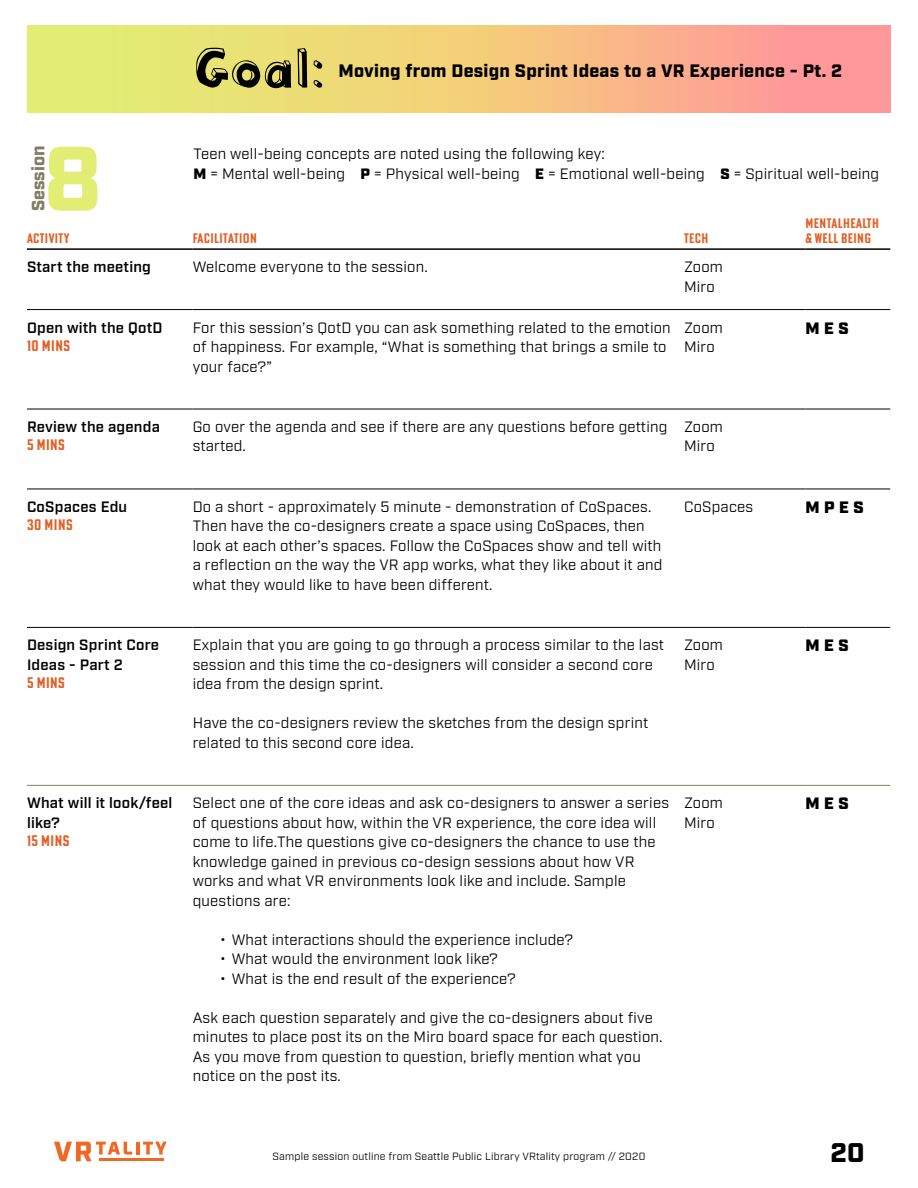
<style>
.page{position:relative;width:918px;height:1188px;background:#fff}
.page>*{position:absolute;margin:0;border:0;box-sizing:border-box;transform-origin:0 0}
.t1{font:900 91.5px "Industry";color:#e2ed74}
.t2{font:52.5px "Blockhead OT Black Face";color:#000}
.t3{font:900 27px "Industry";color:#000}
.t4{font:900 18px "Industry";letter-spacing:.015em;color:#000}
.t5{font:900 18px "Industry";color:#7f7f66}
.t6{font:900 16.5px "Industry";color:#000}
.t7{font:15px/19.5px "Industry";letter-spacing:.015em;color:#000}
.t8{font:600 15px/19.5px "Industry";letter-spacing:.015em;color:#000}
.t9{font:700 15px "Poster Gothic Ex Cond ATF";letter-spacing:.03em;color:#e25e24}
.t10{font:700 13.5px/15px "Poster Gothic Ex Cond ATF";letter-spacing:.03em;color:#e25e24}
.t11{font:10.5px "Industry";letter-spacing:.02em;color:#000}
.s1{font-weight:900}
</style>
<div class="page">
<div style="left:52px;top:1139px;width:117px;height:25px;background:#fff;opacity:.5"></div>
<svg style="left:54px;top:1142px;width:113px;height:19px"></svg>
<hr style="left:99px;top:1159px;width:64px;height:2px;background:#f16823">
<div style="left:27px;top:26px;width:864px;height:86px;background:linear-gradient(to right,#e1fa6b,#ff9697)"></div>
<hr style="left:27px;top:309px;width:166px;height:1px;background:#000">
<hr style="left:193px;top:309px;width:491px;height:1px;background:#000">
<hr style="left:684px;top:309px;width:122px;height:1px;background:#000">
<hr style="left:806px;top:309px;width:84px;height:1px;background:#000">
<hr style="left:27px;top:409px;width:166px;height:1px;background:#000">
<hr style="left:193px;top:409px;width:491px;height:1px;background:#000">
<hr style="left:684px;top:409px;width:122px;height:1px;background:#000">
<hr style="left:806px;top:409px;width:84px;height:1px;background:#000">
<hr style="left:27px;top:489px;width:166px;height:1px;background:#000">
<hr style="left:193px;top:489px;width:491px;height:1px;background:#000">
<hr style="left:684px;top:489px;width:122px;height:1px;background:#000">
<hr style="left:806px;top:489px;width:84px;height:1px;background:#000">
<hr style="left:27px;top:627px;width:166px;height:1px;background:#000">
<hr style="left:193px;top:627px;width:491px;height:1px;background:#000">
<hr style="left:684px;top:627px;width:122px;height:1px;background:#000">
<hr style="left:806px;top:627px;width:84px;height:1px;background:#000">
<hr style="left:27px;top:248px;width:166px;height:2px;background:#000">
<hr style="left:193px;top:248px;width:491px;height:2px;background:#000">
<hr style="left:684px;top:248px;width:122px;height:2px;background:#000">
<hr style="left:806px;top:248px;width:84px;height:2px;background:#000">
<hr style="left:27px;top:785px;width:166px;height:1px;background:#7f7f66">
<hr style="left:193px;top:785px;width:491px;height:1px;background:#7f7f66">
<hr style="left:684px;top:785px;width:122px;height:1px;background:#7f7f66">
<hr style="left:806px;top:785px;width:84px;height:1px;background:#7f7f66">
<h1 class="t1" style="left:44px;top:124px;width:59px">8</h1>
<p class="t5" style="left:28px;top:211px;width:67px;rotate:-90deg">Session</p>
<h2 class="t2" style="left:195px;top:22px;width:130px">Goal:</h2>
<p class="t4" style="left:338px;top:59px;width:505px">Moving from Design Sprint Ideas to a VR Experience - Pt. 2</p>
<p class="t7" style="left:193px;top:145px;width:687px">Teen well-being concepts are noted using the following key:<br><span class="s1">M</span> = Mental well-being <span class="s1">P</span> = Physical well-being <span class="s1">E</span> = Emotional well-being <span class="s1">S</span> = Spiritual well-being</p>
<p class="t10" style="left:27px;top:231px;width:44px">ACTIVITY</p>
<p class="t10" style="left:193px;top:231px;width:66px">FACILITATION</p>
<p class="t10" style="left:684px;top:231px;width:26px">TECH</p>
<p class="t10" style="left:806px;top:216px;width:75px">MENTALHEALTH &amp; WELL BEING</p>
<p class="t8" style="left:27px;top:258px;width:125px">Start the meeting</p>
<p class="t7" style="left:193px;top:257px;width:237px">Welcome everyone to the session.</p>
<p class="t7" style="left:684px;top:257px;width:40px">Zoom<br>Miro</p>
<p class="t8" style="left:27px;top:318px;width:137px">Open with the QotD</p>
<p class="t9" style="left:27px;top:335px;width:45px">10 MINS</p>
<p class="t7" style="left:193px;top:318px;width:480px">For this session’s QotD you can ask something related to the emotion of happiness. For example, “What is something that brings a smile to your face?”</p>
<p class="t7" style="left:684px;top:318px;width:40px">Zoom<br>Miro</p>
<p class="t6" style="left:806px;top:318px;width:45px">M E S</p>
<p class="t8" style="left:27px;top:418px;width:135px">Review the agenda</p>
<p class="t9" style="left:27px;top:435px;width:40px">5 MINS</p>
<p class="t8" style="left:27px;top:498px;width:102px">CoSpaces Edu</p>
<p class="t9" style="left:27px;top:515px;width:47px">30 MINS</p>
<p class="t8" style="left:27px;top:636px;width:134px">Design Sprint Core<br>Ideas - Part 2</p>
<p class="t9" style="left:27px;top:673px;width:40px">5 MINS</p>
<p class="t8" style="left:27px;top:794px;width:147px">What will it look/feel like?</p>
<p class="t9" style="left:27px;top:831px;width:44px">15 MINS</p>
<p class="t7" style="left:193px;top:417px;width:476px">Go over the agenda and see if there are any questions before getting started.</p>
<p class="t7" style="left:684px;top:417px;width:40px">Zoom<br>Miro</p>
<p class="t7" style="left:193px;top:497px;width:471px">Do a short - approximately 5 minute - demonstration of CoSpaces.<br>Then have the co-designers create a space using CoSpaces, then look at each other’s spaces. Follow the CoSpaces show and tell with a reflection on the way the VR app works, what they like about it and what they would like to have been different.</p>
<p class="t7" style="left:684px;top:497px;width:71px">CoSpaces</p>
<p class="t6" style="left:806px;top:497px;width:60px">M P E S</p>
<p class="t7" style="left:193px;top:636px;width:473px">Explain that you are going to go through a process similar to the last session and this time the co-designers will consider a second core idea from the design sprint.</p>
<p class="t7" style="left:193px;top:714px;width:457px">Have the co-designers review the sketches from the design sprint related to this second core idea.</p>
<p class="t7" style="left:684px;top:636px;width:40px">Zoom<br>Miro</p>
<p class="t6" style="left:806px;top:636px;width:45px">M E S</p>
<p class="t7" style="left:193px;top:794px;width:478px">Select one of the core ideas and ask co-designers to answer a series of questions about how, within the VR experience, the core idea will come to life.The questions give co-designers the chance to use the knowledge gained in previous co-design sessions about how VR works and what VR environments look like and include. Sample questions are:</p>
<p class="t7" style="left:220px;top:930px;width:355px">• What interactions should the experience include?</p>
<p class="t7" style="left:220px;top:950px;width:280px">• What would the environment look like?</p>
<p class="t7" style="left:220px;top:969px;width:298px">• What is the end result of the experience?</p>
<p class="t7" style="left:193px;top:1008px;width:471px">Ask each question separately and give the co-designers about five minutes to place post its on the Miro board space for each question.<br>As you move from question to question, briefly mention what you notice on the post its.</p>
<p class="t7" style="left:684px;top:794px;width:40px">Zoom<br>Miro</p>
<p class="t6" style="left:806px;top:794px;width:45px">M E S</p>
<p class="t11" style="left:273px;top:1150px;width:374px">Sample session outline from Seattle Public Library VRtality program // 2020</p>
<h3 class="t3" style="left:831px;top:1136px;width:35px">20</h3>
</div>
